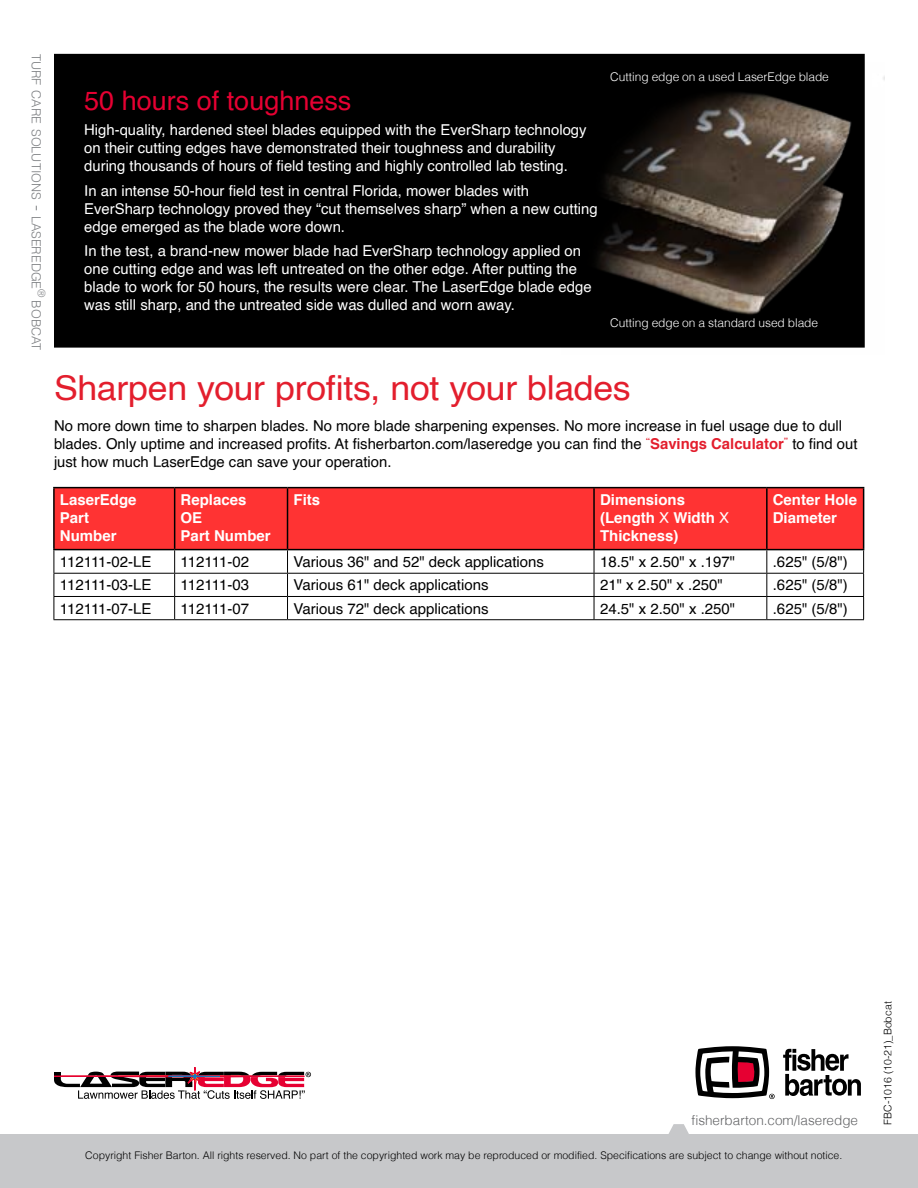
<style>
.page{position:relative;width:918px;height:1188px;background:#fff}
.page>*{position:absolute;margin:0;border:0;box-sizing:border-box;transform-origin:0 0}
.t1{font:34.5px "Helvetica";letter-spacing:-.01em;color:#e31e2d;scale:1.04 1}
.t2{font:27px "Helvetica";color:#e60032}
.t3{font:15px/18px "Helvetica";color:#fff}
.fb_bodycopy{font:15px/18px "Helvetica";color:#000}
.t4{font:700 15px/18px "Helvetica";color:#fff}
.fb_bodycopy-2{font:15px "Helvetica";letter-spacing:-.035em;color:#000}
.t5{font:300 13.5px "Helvetica";color:#636466}
.t6{font:300 12.6px "Helvetica";color:#808285}
.t7{font:300 12px "Helvetica";letter-spacing:-.01em;color:#fff}
.t8{font:300 10.5px "Helvetica";color:#000}
.t9{font:300 10.5px "Helvetica";color:#808285}
.s1{font-size:18px}
.s2{font-weight:700;color:#e31e2d}
.s3{font-weight:400}
</style>
<div class="page">
<div style="left:55px;top:55px;width:809px;height:292px;background:#000"></div>
<div style="left:54px;top:54px;width:811px;height:294px;border:2px solid #000"></div>
<div style="left:0;top:1134px;width:918px;height:54px;background:#c7c8ca"></div>
<svg style="left:669px;top:1124px;width:20px;height:10px"></svg>
<svg style="left:783px;top:1049px;width:78px;height:47px"></svg>
<svg style="left:695px;top:1046px;width:80px;height:53px"></svg>
<svg style="left:54px;top:1067px;width:257px;height:32px"></svg>
<img style="left:562px;top:62px;width:323px;height:286px">
<div style="left:55px;top:488px;width:808px;height:61px;background:#f33"></div>
<hr style="left:53px;top:487px;width:122px;height:1px;background:#000">
<hr style="left:53px;top:488px;width:2px;height:61px;background:#000">
<hr style="left:175px;top:487px;width:113px;height:1px;background:#000">
<hr style="left:174px;top:488px;width:1px;height:61px;background:#000">
<hr style="left:288px;top:487px;width:306px;height:1px;background:#000">
<hr style="left:287px;top:488px;width:1px;height:61px;background:#000">
<hr style="left:594px;top:487px;width:173px;height:1px;background:#000">
<hr style="left:593px;top:488px;width:2px;height:61px;background:#000">
<hr style="left:767px;top:487px;width:97px;height:1px;background:#000">
<hr style="left:766px;top:488px;width:2px;height:61px;background:#000">
<hr style="left:863px;top:488px;width:1px;height:61px;background:#000">
<hr style="left:53px;top:549px;width:122px;height:1px;background:#000">
<hr style="left:175px;top:549px;width:113px;height:1px;background:#000">
<hr style="left:288px;top:549px;width:306px;height:1px;background:#000">
<hr style="left:594px;top:549px;width:173px;height:1px;background:#000">
<hr style="left:767px;top:549px;width:97px;height:1px;background:#000">
<hr style="left:54px;top:573px;width:121px;height:1px;background:#000">
<hr style="left:175px;top:573px;width:113px;height:1px;background:#000">
<hr style="left:288px;top:573px;width:306px;height:1px;background:#000">
<hr style="left:594px;top:573px;width:173px;height:1px;background:#000">
<hr style="left:767px;top:573px;width:97px;height:1px;background:#000">
<hr style="left:54px;top:596px;width:121px;height:1px;background:#000">
<hr style="left:175px;top:596px;width:113px;height:1px;background:#000">
<svg style="left:174px;top:550px;width:1px;height:69px"></svg>
<hr style="left:288px;top:596px;width:306px;height:1px;background:#000">
<svg style="left:287px;top:550px;width:1px;height:69px"></svg>
<hr style="left:594px;top:596px;width:173px;height:1px;background:#000">
<svg style="left:594px;top:550px;width:1px;height:69px"></svg>
<hr style="left:767px;top:596px;width:97px;height:1px;background:#000">
<svg style="left:766px;top:550px;width:1px;height:69px"></svg>
<hr style="left:54px;top:619px;width:121px;height:1px;background:#000">
<hr style="left:175px;top:619px;width:113px;height:1px;background:#000">
<hr style="left:288px;top:619px;width:306px;height:1px;background:#000">
<hr style="left:594px;top:619px;width:173px;height:1px;background:#000">
<hr style="left:767px;top:619px;width:97px;height:1px;background:#000">
<svg style="left:54px;top:550px;width:1px;height:69px"></svg>
<svg style="left:863px;top:550px;width:1px;height:69px"></svg>
<p class="t6" style="left:44px;top:54px;width:237px;rotate:90deg">turf care solutions <span class="s1">-</span> laseredge</p>
<p class="t9" style="left:48px;top:289px;width:10px;rotate:90deg">®</p>
<p class="t6" style="left:44px;top:300px;width:51px;rotate:90deg">bobcat</p>
<h2 class="t2" style="left:84px;top:80px;width:269px">50 hours of toughness</h2>
<p class="t3" style="left:84px;top:121px;width:504px">High-quality, hardened steel blades equipped with the EverSharp technology on their cutting edges have demonstrated their toughness and durability during thousands of hours of field testing and highly controlled lab testing.</p>
<p class="t3" style="left:84px;top:182px;width:515px">In an intense 50-hour field test in central Florida, mower blades with<br>EverSharp technology proved they “cut themselves sharp” when a new cutting edge emerged as the blade wore down.</p>
<p class="t3" style="left:84px;top:243px;width:509px">In the test, a brand-new mower blade had EverSharp technology applied on one cutting edge and was left untreated on the other edge. After putting the blade to work for 50 hours, the results were clear. The LaserEdge blade edge was still sharp, and the untreated side was dulled and worn away.</p>
<p class="t7" style="left:610px;top:69px;width:220px">Cutting edge on a used LaserEdge blade</p>
<p class="t7" style="left:610px;top:316px;width:209px">Cutting edge on a standard used blade</p>
<p class="t1" style="left:54px;top:361px;width:556px">Sharpen your profits, not your blades</p>
<p class="fb_bodycopy" style="left:54px;top:418px;width:805px">No more down time to sharpen blades. No more blade sharpening expenses. No more increase in fuel usage due to dull blades. Only uptime and increased profits. At fisherbarton.com/laseredge you can find the <sup>“</sup><span class="s2">Savings Calculator</span><sup>”</sup> to find out just how much LaserEdge can save your operation.</p>
<p class="t4" style="left:60px;top:491px;width:78px">LaserEdge<br>Part<br>Number</p>
<p class="t4" style="left:181px;top:491px;width:92px">Replaces<br>OE<br>Part Number</p>
<p class="t4" style="left:294px;top:491px;width:28px">Fits</p>
<p class="t4" style="left:600px;top:491px;width:131px">Dimensions (Length <span class="s3">X</span> Width <span class="s3">X<br></span>Thickness)</p>
<p class="t4" style="left:773px;top:491px;width:86px">Center Hole<br>Diameter</p>
<p class="fb_bodycopy" style="left:60px;top:553px;width:93px">112111-02-LE</p>
<p class="fb_bodycopy-2" style="left:181px;top:550px;width:70px">112111-02</p>
<p class="fb_bodycopy" style="left:294px;top:553px;width:252px">Various 36" and 52" deck applications</p>
<p class="fb_bodycopy" style="left:600px;top:553px;width:137px">18.5" x 2.50" x .197"</p>
<p class="fb_bodycopy" style="left:773px;top:553px;width:76px">.625" (5/8")</p>
<p class="fb_bodycopy" style="left:60px;top:577px;width:93px">112111-03-LE</p>
<p class="fb_bodycopy-2" style="left:181px;top:574px;width:70px">112111-03</p>
<p class="fb_bodycopy" style="left:294px;top:577px;width:197px">Various 61" deck applications</p>
<p class="fb_bodycopy" style="left:600px;top:577px;width:124px">21" x 2.50" x .250"</p>
<p class="fb_bodycopy" style="left:773px;top:577px;width:76px">.625" (5/8")</p>
<p class="fb_bodycopy" style="left:60px;top:600px;width:93px">112111-07-LE</p>
<p class="fb_bodycopy-2" style="left:181px;top:597px;width:70px">112111-07</p>
<p class="fb_bodycopy" style="left:294px;top:600px;width:197px">Various 72" deck applications</p>
<p class="fb_bodycopy" style="left:600px;top:600px;width:137px">24.5" x 2.50" x .250"</p>
<p class="fb_bodycopy" style="left:773px;top:600px;width:76px">.625" (5/8")</p>
<p class="t5" style="left:692px;top:1111px;width:168px">fisherbarton.com/laseredge</p>
<p class="t8" style="left:85px;top:1149px;width:759px">Copyright Fisher Barton. All rights reserved. No part of the copyrighted work may be reproduced or modified. Specifications are subject to change without notice.</p>
<p class="t8" style="left:881px;top:1125px;width:125px;rotate:-90deg">FBC-1016 (10-21)_Bobcat</p>
</div>
